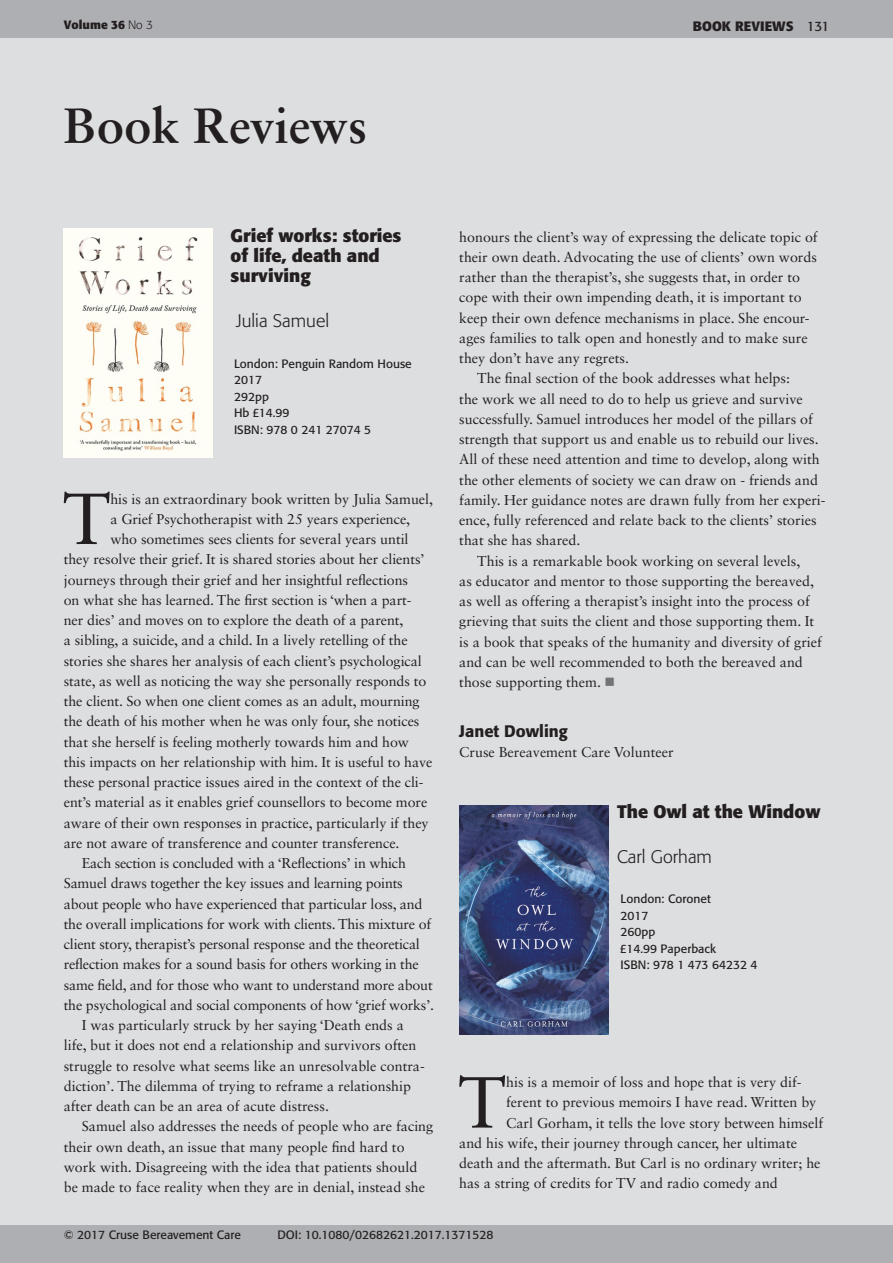
<style>
.page{position:relative;width:893px;height:1263px;background:#fff}
.page>*{position:absolute;margin:0;border:0;box-sizing:border-box;transform-origin:0 0}
.t1{font:72.3px "Sabon LT Std";color:#231f20}
.t2{font:700 49.5px "Sabon LT Std";color:#231f20}
.t3{font:700 18px/20.2px "Formata";color:#231f20}
.t4{font:300 18px "Formata";color:#231f20}
.t5{font:500 16.5px "Formata";color:#231f20}
.t6{font:14.25px "Sabon LT Std";color:#231f20}
.t7{font:700 13.5px "Formata";color:#231f20}
.t8{font:12px/16.5px "Formata";color:#231f20}
.t9{font:700 12px "Formata";color:#231f20}
.s1{font-weight:300}
.s2{font-weight:400}
.s3{color:#737477}
</style>
<div class="page">
<div style="left:0;top:0;width:893px;height:38px;background:#aeafb3"></div>
<div style="left:0;top:1225px;width:893px;height:38px;background:#aeafb3"></div>
<div style="left:0;top:38px;width:893px;height:1187px;background:#dddee0"></div>
<img style="left:64px;top:228px;width:149px;height:230px">
<img style="left:459px;top:805px;width:149px;height:229px">
<p class="t9" style="left:64px;top:18px;width:91px">Volume 36 <span class="s1">No 3</span></p>
<p class="t7" style="left:693px;top:18px;width:138px">BOOK REVIEWS <span class="s2">131</span></p>
<h2 class="t2" style="left:64px;top:95px;width:305px">Book Reviews</h2>
<p class="t3" style="left:231px;top:225px;width:173px">Grief works: stories of life, death and surviving</p>
<p class="t4" style="left:236px;top:310px;width:95px">Julia Samuel</p>
<p class="t8" style="left:234px;top:355px;width:179px">London: Penguin Random House<br>2017<br>292pp<br>Hb £14.99<br>ISBN: 978 0 241 27074 5</p>
<h1 class="t1" style="left:63px;top:476px;width:50px">T</h1>
<p class="t6" style="left:110px;top:490px;width:324px">his is an extraordinary book written by Julia Samuel,</p>
<p class="t6" style="left:110px;top:510px;width:301px">a Grief Psychotherapist with 25 years experience,</p>
<p class="t6" style="left:110px;top:531px;width:300px">who sometimes sees clients for several years until</p>
<p class="t6" style="left:64px;top:551px;width:362px">they resolve their grief. It is shared stories about her clients’</p>
<p class="t6" style="left:64px;top:571px;width:346px">journeys through their grief and her insightful reflections</p>
<p class="t6" style="left:64px;top:591px;width:349px">on what she has learned. The first section is ‘when a part-</p>
<p class="t6" style="left:64px;top:612px;width:341px">ner dies’ and moves on to explore the death of a parent,</p>
<p class="t6" style="left:64px;top:632px;width:346px">a sibling, a suicide, and a child. In a lively retelling of the</p>
<p class="t6" style="left:64px;top:652px;width:360px">stories she shares her analysis of each client’s psychological</p>
<p class="t6" style="left:64px;top:672px;width:364px">state, as well as noticing the way she personally responds to</p>
<p class="t6" style="left:64px;top:693px;width:357px">the client. So when one client comes as an adult, mourning</p>
<p class="t6" style="left:64px;top:713px;width:357px">the death of his mother when he was only four, she notices</p>
<p class="t6" style="left:64px;top:733px;width:347px">that she herself is feeling motherly towards him and how</p>
<p class="t6" style="left:64px;top:753px;width:370px">this impacts on her relationship with him. It is useful to have</p>
<p class="t6" style="left:64px;top:774px;width:361px">these personal practice issues aired in the context of the cli-</p>
<p class="t6" style="left:64px;top:794px;width:365px">ent’s material as it enables grief counsellors to become more</p>
<p class="t6" style="left:64px;top:814px;width:366px">aware of their own responses in practice, particularly if they</p>
<p class="t6" style="left:64px;top:834px;width:337px">are not aware of transference and counter transference.</p>
<p class="t6" style="left:82px;top:855px;width:326px">Each section is concluded with a ‘Reflections’ in which</p>
<p class="t6" style="left:64px;top:875px;width:341px">Samuel draws together the key issues and learning points</p>
<p class="t6" style="left:64px;top:895px;width:360px">about people who have experienced that particular loss, and</p>
<p class="t6" style="left:64px;top:915px;width:369px">the overall implications for work with clients. This mixture of</p>
<p class="t6" style="left:64px;top:936px;width:358px">client story, therapist’s personal response and the theoretical</p>
<p class="t6" style="left:64px;top:956px;width:357px">reflection makes for a sound basis for others working in the</p>
<p class="t6" style="left:64px;top:976px;width:370px">same field, and for those who want to understand more about</p>
<p class="t6" style="left:64px;top:996px;width:372px">the psychological and social components of how ‘grief works’.</p>
<p class="t6" style="left:82px;top:1017px;width:324px">I was particularly struck by her saying ‘Death ends a</p>
<p class="t6" style="left:64px;top:1037px;width:354px">life, but it does not end a relationship and survivors often</p>
<p class="t6" style="left:64px;top:1057px;width:363px">struggle to resolve what seems like an unresolvable contra-</p>
<p class="t6" style="left:64px;top:1077px;width:349px">diction’. The dilemma of trying to reframe a relationship</p>
<p class="t6" style="left:64px;top:1098px;width:267px">after death can be an area of acute distress.</p>
<p class="t6" style="left:82px;top:1118px;width:353px">Samuel also addresses the needs of people who are facing</p>
<p class="t6" style="left:64px;top:1138px;width:342px">their own death, an issue that many people find hard to</p>
<p class="t6" style="left:64px;top:1158px;width:355px">work with. Disagreeing with the idea that patients should</p>
<p class="t6" style="left:64px;top:1179px;width:363px">be made to face reality when they are in denial, instead she</p>
<p class="t6" style="left:459px;top:228px;width:360px">honours the client’s way of expressing the delicate topic of</p>
<p class="t6" style="left:459px;top:248px;width:359px">their own death. Advocating the use of clients’ own words</p>
<p class="t6" style="left:459px;top:269px;width:342px">rather than the therapist’s, she suggests that, in order to</p>
<p class="t6" style="left:459px;top:289px;width:344px">cope with their own impending death, it is important to</p>
<p class="t6" style="left:459px;top:309px;width:352px">keep their own defence mechanisms in place. She encour-</p>
<p class="t6" style="left:459px;top:329px;width:350px">ages families to talk open and honestly and to make sure</p>
<p class="t6" style="left:459px;top:350px;width:171px">they don’t have any regrets.</p>
<p class="t6" style="left:477px;top:370px;width:314px">The final section of the book addresses what helps:</p>
<p class="t6" style="left:459px;top:390px;width:345px">the work we all need to do to help us grieve and survive</p>
<p class="t6" style="left:459px;top:410px;width:355px">successfully. Samuel introduces her model of the pillars of</p>
<p class="t6" style="left:459px;top:431px;width:361px">strength that support us and enable us to rebuild our lives.</p>
<p class="t6" style="left:459px;top:451px;width:362px">All of these need attention and time to develop, along with</p>
<p class="t6" style="left:459px;top:471px;width:360px">the other elements of society we can draw on - friends and</p>
<p class="t6" style="left:459px;top:491px;width:368px">family. Her guidance notes are drawn fully from her experi-</p>
<p class="t6" style="left:459px;top:512px;width:359px">ence, fully referenced and relate back to the clients’ stories</p>
<p class="t6" style="left:459px;top:532px;width:123px">that she has shared.</p>
<p class="t6" style="left:477px;top:552px;width:325px">This is a remarkable book working on several levels,</p>
<p class="t6" style="left:459px;top:572px;width:356px">as educator and mentor to those supporting the bereaved,</p>
<p class="t6" style="left:459px;top:593px;width:352px">as well as offering a therapist’s insight into the process of</p>
<p class="t6" style="left:459px;top:613px;width:356px">grieving that suits the client and those supporting them. It</p>
<p class="t6" style="left:459px;top:633px;width:364px">is a book that speaks of the humanity and diversity of grief</p>
<p class="t6" style="left:459px;top:653px;width:345px">and can be well recommended to both the bereaved and</p>
<p class="t6" style="left:459px;top:674px;width:157px">those supporting them. <span class="s3">■</span></p>
<p class="t5" style="left:459px;top:721px;width:110px">Janet Dowling</p>
<p class="t6" style="left:459px;top:743px;width:216px">Cruse Bereavement Care Volunteer</p>
<p class="t3" style="left:617px;top:801px;width:205px">The Owl at the Window</p>
<p class="t4" style="left:617px;top:846px;width:96px">Carl Gorham</p>
<p class="t8" style="left:621px;top:891px;width:138px">London: Coronet<br>2017<br>260pp<br>£14.99 Paperback<br>ISBN: 978 1 473 64232 4</p>
<h1 class="t1" style="left:458px;top:1059px;width:50px">T</h1>
<p class="t6" style="left:506px;top:1074px;width:297px">his is a memoir of loss and hope that is very dif-</p>
<p class="t6" style="left:506px;top:1094px;width:312px">ferent to previous memoirs I have read. Written by</p>
<p class="t6" style="left:506px;top:1114px;width:318px">Carl Gorham, it tells the love story between himself</p>
<p class="t6" style="left:459px;top:1134px;width:339px">and his wife, their journey through cancer, her ultimate</p>
<p class="t6" style="left:459px;top:1155px;width:363px">death and the aftermath. But Carl is no ordinary writer; he</p>
<p class="t6" style="left:459px;top:1175px;width:320px">has a string of credits for TV and radio comedy and</p>
<p class="t8" style="left:64px;top:1226px;width:179px">© 2017 Cruse Bereavement Care</p>
<p class="t8" style="left:277px;top:1226px;width:218px">DOI: 10.1080/02682621.2017.1371528</p>
</div>
